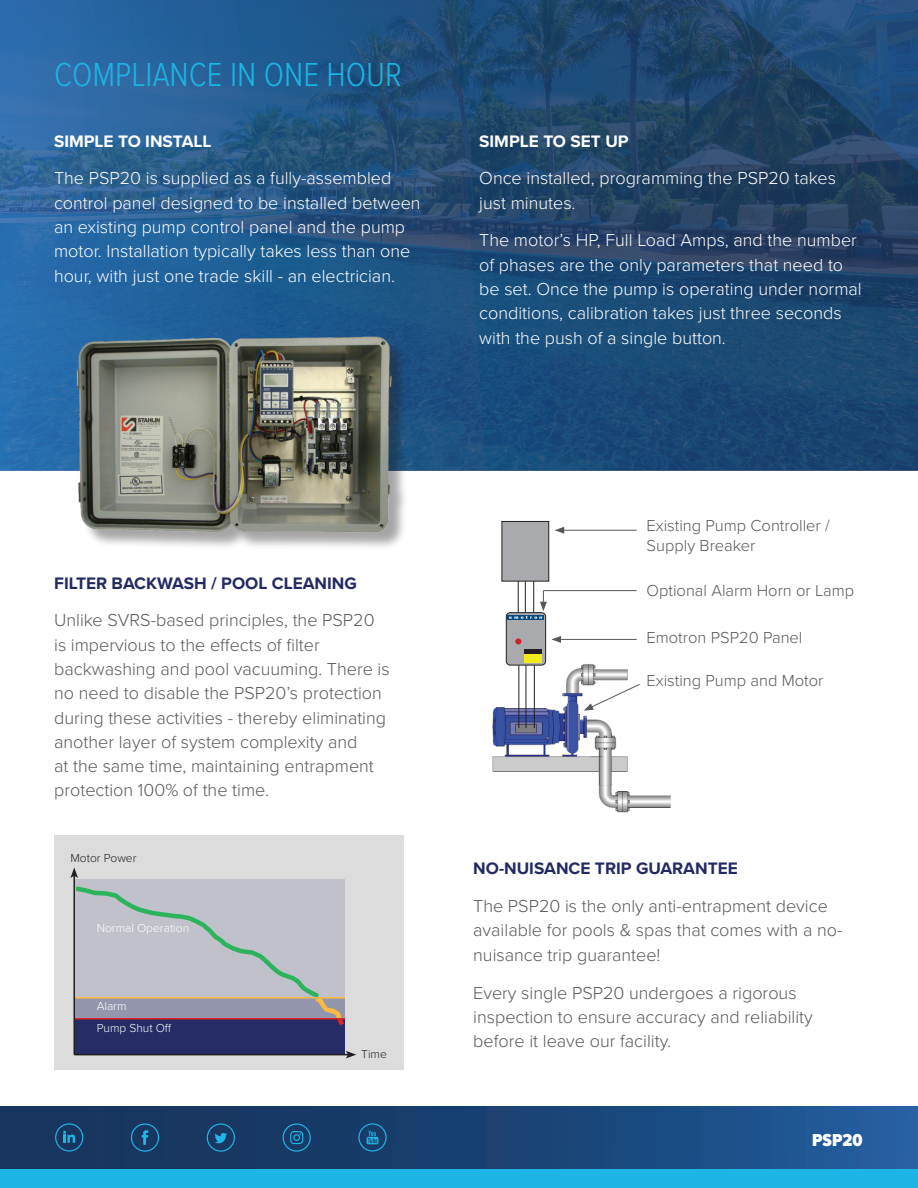
<style>
.page{position:relative;width:918px;height:1188px;background:#fff}
.page>*{position:absolute;margin:0;border:0;box-sizing:border-box;transform-origin:0 0}
.t1{font:300 34.5px "Proxima Nova Cond";color:#1cb5e5}
.t2{font:300 18px/24.3px "Proxima Nova";color:#57585a}
.t3{font:300 18px/24.3px "Proxima Nova";color:#fff}
.t4{font:900 18px "Proxima Nova Cond";color:#fff}
.t5{font:700 17.25px "Proxima Nova";color:#232a62}
.t6{font:700 17.25px "Proxima Nova";color:#fff}
.t7{font:300 16.5px/19.8px "Proxima Nova";color:#57585a}
.t8{font:300 12px/22.5px "Proxima Nova";color:#fff}
.t9{font:300 12px "Proxima Nova";color:#231f20}
</style>
<div class="page">
<svg style="left:0;top:0;width:918px;height:470px;background:#215383"></svg>
<svg style="left:576px;top:0;width:342px;height:224px;background:#214569"></svg>
<div style="left:1px;top:1106px;width:917px;height:82px;background:linear-gradient(to right,#142f54,#205998)"></div>
<div style="left:0;top:1169px;width:918px;height:19px;background:#1cb5e5"></div>
<div style="left:131px;top:1123px;width:28px;height:29px;border:1px solid #1fb5e5;border-radius:50%"></div>
<svg style="left:142px;top:1130px;width:6px;height:15px"></svg>
<div style="left:283px;top:1123px;width:28px;height:29px;border:1px solid #1fb5e5;border-radius:50%"></div>
<svg style="left:290px;top:1131px;width:13px;height:13px"></svg>
<div style="left:55px;top:1123px;width:28px;height:29px;border:1px solid #1fb5e5;border-radius:50%"></div>
<svg style="left:63px;top:1131px;width:12px;height:12px"></svg>
<div style="left:207px;top:1123px;width:28px;height:29px;border:1px solid #1fb5e5;border-radius:50%"></div>
<svg style="left:214px;top:1133px;width:13px;height:10px"></svg>
<div style="left:358px;top:1123px;width:29px;height:29px;border:1px solid #1fb5e5;border-radius:50%"></div>
<svg style="left:367px;top:1131px;width:11px;height:13px"></svg>
<div style="left:79px;top:339px;width:331px;height:212px;background:#231f20;opacity:.4"></div>
<img style="left:69px;top:333px;width:328px;height:205px">
<img style="left:492px;top:520px;width:179px;height:293px">
<hr style="left:518px;top:665px;width:1px;height:63px;background:#231f20">
<hr style="left:526px;top:665px;width:1px;height:63px;background:#231f20">
<hr style="left:534px;top:665px;width:1px;height:63px;background:#231f20">
<div style="left:506px;top:613px;width:40px;height:52px;background:#a9aaae;border-radius:4px"></div>
<div style="left:506px;top:612px;width:40px;height:53px;border:1px solid #231f20;border-radius:4px"></div>
<svg style="left:515px;top:638px;width:6px;height:6px"></svg>
<img style="left:508px;top:616px;width:36px;height:4px">
<div style="left:524px;top:649px;width:18px;height:14px;background:#efe91d"></div>
<div style="left:524px;top:649px;width:18px;height:5px;background:#231f20"></div>
<hr style="left:518px;top:581px;width:1px;height:32px;background:#231f20">
<hr style="left:525px;top:581px;width:1px;height:32px;background:#231f20">
<hr style="left:533px;top:581px;width:1px;height:32px;background:#231f20">
<div style="left:502px;top:521px;width:47px;height:60px;background:#a9aaae"></div>
<div style="left:502px;top:521px;width:47px;height:60px;border:1px solid #231f20"></div>
<hr style="left:562px;top:530px;width:75px;height:1px;background:#57585a">
<svg style="left:555px;top:527px;width:9px;height:7px"></svg>
<hr style="left:559px;top:639px;width:78px;height:1px;background:#57585a">
<svg style="left:551px;top:636px;width:10px;height:7px"></svg>
<svg style="left:584px;top:683px;width:57px;height:28px"></svg>
<svg style="left:540px;top:591px;width:7px;height:20px"></svg>
<hr style="left:543px;top:590px;width:94px;height:1px;background:#57585a">
<div style="left:54px;top:835px;width:350px;height:235px;background:#dcdcdc"></div>
<div style="left:74px;top:1019px;width:271px;height:36px;background:#252c66"></div>
<hr style="left:74px;top:1054px;width:274px;height:1px;background:#231f20">
<svg style="left:346px;top:1051px;width:10px;height:7px"></svg>
<hr style="left:74px;top:876px;width:1px;height:179px;background:#231f20">
<svg style="left:70px;top:868px;width:275px;height:161px;background:#b0b3bd"></svg>
<hr style="left:75px;top:997px;width:270px;height:2px;background:#fdbb40">
<h1 class="t1" style="left:54px;top:49px;width:350px">COMPLIANCE IN ONE HOUR</h1>
<p class="t6" style="left:54px;top:128px;width:159px">SIMPLE TO INSTALL</p>
<p class="t3" style="left:54px;top:165px;width:368px">The PSP20 is supplied as a fully-assembled control panel designed to be installed between an existing pump control panel and the pump motor. Installation typically takes less than one hour, with just one trade skill - an electrician.</p>
<p class="t6" style="left:479px;top:128px;width:151px">SIMPLE TO SET UP</p>
<p class="t3" style="left:479px;top:165px;width:358px">Once installed, programming the PSP20 takes just minutes.</p>
<p class="t3" style="left:479px;top:227px;width:384px">The motor’s HP, Full Load Amps, and the number of phases are the only parameters that need to be set. Once the pump is operating under normal conditions, calibration takes just three seconds with the push of a single button.</p>
<p class="t5" style="left:54px;top:570px;width:304px">FILTER BACKWASH / POOL CLEANING</p>
<p class="t2" style="left:54px;top:607px;width:337px">Unlike SVRS-based principles, the PSP20 is impervious to the effects of filter backwashing and pool vacuuming. There is no need to disable the PSP20’s protection during these activities - thereby eliminating another layer of system complexity and<br>at the same time, maintaining entrapment protection 100% of the time.</p>
<p class="t9" style="left:70px;top:849px;width:68px">Motor Power</p>
<p class="t8" style="left:97px;top:916px;width:94px">Normal Operation</p>
<p class="t8" style="left:97px;top:994px;width:76px">Alarm<br>Pump Shut Off</p>
<p class="t9" style="left:361px;top:1045px;width:27px">Time</p>
<p class="t7" style="left:647px;top:515px;width:185px">Existing Pump Controller /<br>Supply Breaker</p>
<p class="t7" style="left:647px;top:580px;width:209px">Optional Alarm Horn or Lamp</p>
<p class="t7" style="left:647px;top:627px;width:157px">Emotron PSP20 Panel</p>
<p class="t7" style="left:647px;top:670px;width:178px">Existing Pump and Motor</p>
<p class="t5" style="left:473px;top:856px;width:266px">NO-NUISANCE TRIP GUARANTEE</p>
<p class="t2" style="left:473px;top:893px;width:371px">The PSP20 is the only anti-entrapment device available for pools &amp; spas that comes with a no&shy;nuisance trip guarantee!</p>
<p class="t2" style="left:473px;top:979px;width:341px">Every single PSP20 undergoes a rigorous inspection to ensure accuracy and reliability before it leave our facility.</p>
<p class="t4" style="left:812px;top:1126px;width:52px">PSP20</p>
</div>
